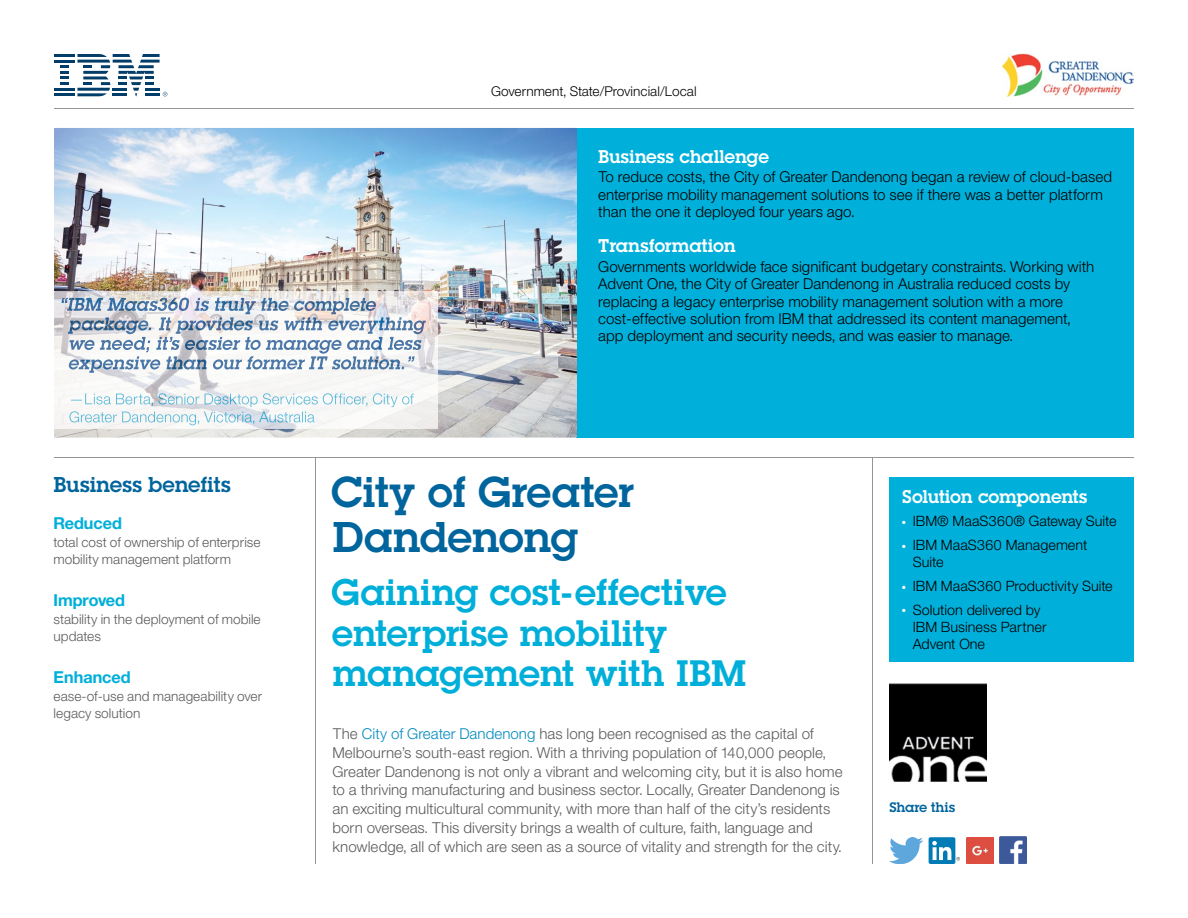
<style>
.page{position:relative;width:1188px;height:918px;background:#fff}
.page>*{position:absolute;margin:0;border:0;box-sizing:border-box;transform-origin:0 0}
.t1{font:42px/45px "Lubalin Demifor IBM";color:#00649d}
.t2{font:36px/40.5px "Lubalin Demifor IBM";color:#00afd9}
.t3{font:21px "Lubalin Demifor IBM";color:#00649d}
.t4{font:18px "Lubalin Demifor IBM";color:#fff}
.t5{font:16.5px "Helv Neue Boldfor IBM";color:#00afd9}
.t6{font:15px/17.2px "Helv Neue Lightfor IBM";color:#000}
.t7{font:15px/18.8px "Helv Neue Lightfor IBM";color:#595a5b}
.t8{font:14.25px/17.2px "Helv Neue Lightfor IBM";color:#000}
.t9{font:13.5px "Helv Neue Lightfor IBM";color:#595a5b}
.t10{font:13.5px "Helv Neue Lightfor IBM";color:#000}
.t11{font:13.5px "Lubalin Demifor IBM";color:#00649d}
.s1{color:#018abf}
</style>
<div class="page">
<hr style="left:315px;top:457px;width:1px;height:407px;background:#949598">
<hr style="left:872px;top:457px;width:1px;height:407px;background:#949598">
<hr style="left:54px;top:108px;width:1080px;height:1px;background:#949598">
<hr style="left:54px;top:457px;width:1080px;height:1px;background:#949598">
<div style="left:577px;top:128px;width:557px;height:310px;background:#00b0da"></div>
<hr style="left:54px;top:54px;width:21px;height:3px;background:#003e69">
<hr style="left:54px;top:60px;width:21px;height:3px;background:#003e69">
<hr style="left:54px;top:88px;width:21px;height:3px;background:#003e69">
<svg style="left:60px;top:65px;width:9px;height:20px"></svg>
<hr style="left:54px;top:93px;width:21px;height:3px;background:#003e69">
<svg style="left:77px;top:54px;width:90px;height:42px"></svg>
<img style="left:1003px;top:54px;width:131px;height:43px">
<img style="left:54px;top:128px;width:523px;height:310px">
<img style="left:54px;top:291px;width:384px;height:138px">
<img style="left:60px;top:298px;width:316px;height:16px">
<img style="left:68px;top:317px;width:358px;height:17px">
<img style="left:69px;top:337px;width:353px;height:17px">
<img style="left:69px;top:356px;width:346px;height:17px">
<img style="left:69px;top:393px;width:345px;height:14px">
<img style="left:69px;top:411px;width:246px;height:14px">
<img style="left:890px;top:838px;width:32px;height:26px">
<svg style="left:957px;top:857px;width:3px;height:4px"></svg>
<div style="left:929px;top:837px;width:26px;height:27px;background:#007bb6;border-radius:2px"></div>
<svg style="left:932px;top:841px;width:19px;height:19px"></svg>
<img style="left:966px;top:837px;width:27px;height:27px">
<img style="left:1000px;top:837px;width:27px;height:27px">
<div style="left:890px;top:477px;width:244px;height:185px;background:#00b0da"></div>
<img style="left:890px;top:683px;width:97px;height:98px">
<p class="t3" style="left:54px;top:470px;width:179px">Business benefits</p>
<p class="t5" style="left:54px;top:513px;width:70px">Reduced</p>
<p class="t9" style="left:54px;top:534px;width:209px">total cost of ownership of enterprise</p>
<p class="t9" style="left:54px;top:551px;width:179px">mobility management platform</p>
<p class="t5" style="left:54px;top:589px;width:73px">Improved</p>
<p class="t9" style="left:54px;top:611px;width:209px">stability in the deployment of mobile</p>
<p class="t9" style="left:54px;top:628px;width:49px">updates</p>
<p class="t5" style="left:54px;top:666px;width:79px">Enhanced</p>
<p class="t9" style="left:54px;top:688px;width:210px">ease-of-use and manageability over</p>
<p class="t9" style="left:54px;top:705px;width:88px">legacy solution</p>
<p class="t10" style="left:491px;top:83px;width:207px">Government, State/Provincial/Local</p>
<h2 class="t4" style="left:598px;top:144px;width:172px">Business challenge</h2>
<p class="t6" style="left:598px;top:168px;width:515px">To reduce costs, the City of Greater Dandenong began a review of cloud-based enterprise mobility management solutions to see if there was a better platform than the one it deployed four years ago.</p>
<h2 class="t4" style="left:598px;top:234px;width:139px">Transformation</h2>
<p class="t6" style="left:598px;top:258px;width:498px">Governments worldwide face significant budgetary constraints. Working with Advent One, the City of Greater Dandenong in Australia reduced costs by replacing a legacy enterprise mobility management solution with a more cost-effective solution from IBM that addressed its content management, app deployment and security needs, and was easier to manage.</p>
<h1 class="t1" style="left:333px;top:469px;width:302px">City of Greater<br>Dandenong</h1>
<h2 class="t2" style="left:333px;top:571px;width:416px">Gaining cost-effective enterprise mobility management with IBM</h2>
<p class="t7" style="left:333px;top:724px;width:512px">The <span class="s1">City of Greater Dandenong</span> has long been recognised as the capital of Melbourne’s south-east region. With a thriving population of 140,000 people, Greater Dandenong is not only a vibrant and welcoming city, but it is also home to a thriving manufacturing and business sector. Locally, Greater Dandenong is an exciting multicultural community, with more than half of the city’s residents born overseas. This diversity brings a wealth of culture, faith, language and knowledge, all of which are seen as a source of vitality and strength for the city.</p>
<p class="t4" style="left:902px;top:484px;width:187px">Solution components</p>
<p class="t8" style="left:902px;top:512px;width:216px"><sup>●</sup> IBM® MaaS360® Gateway Suite</p>
<p class="t8" style="left:913px;top:536px;width:176px;text-indent:-10px"><sup>●</sup> IBM MaaS360 Management<br>Suite</p>
<p class="t8" style="left:902px;top:577px;width:212px"><sup>●</sup> IBM MaaS360 Productivity Suite</p>
<p class="t8" style="left:913px;top:601px;width:135px;text-indent:-10px"><sup>●</sup> Solution delivered by<br>IBM Business Partner</p>
<p class="t8" style="left:913px;top:635px;width:74px">Advent One</p>
<p class="t11" style="left:890px;top:798px;width:67px">Share this</p>
</div>
